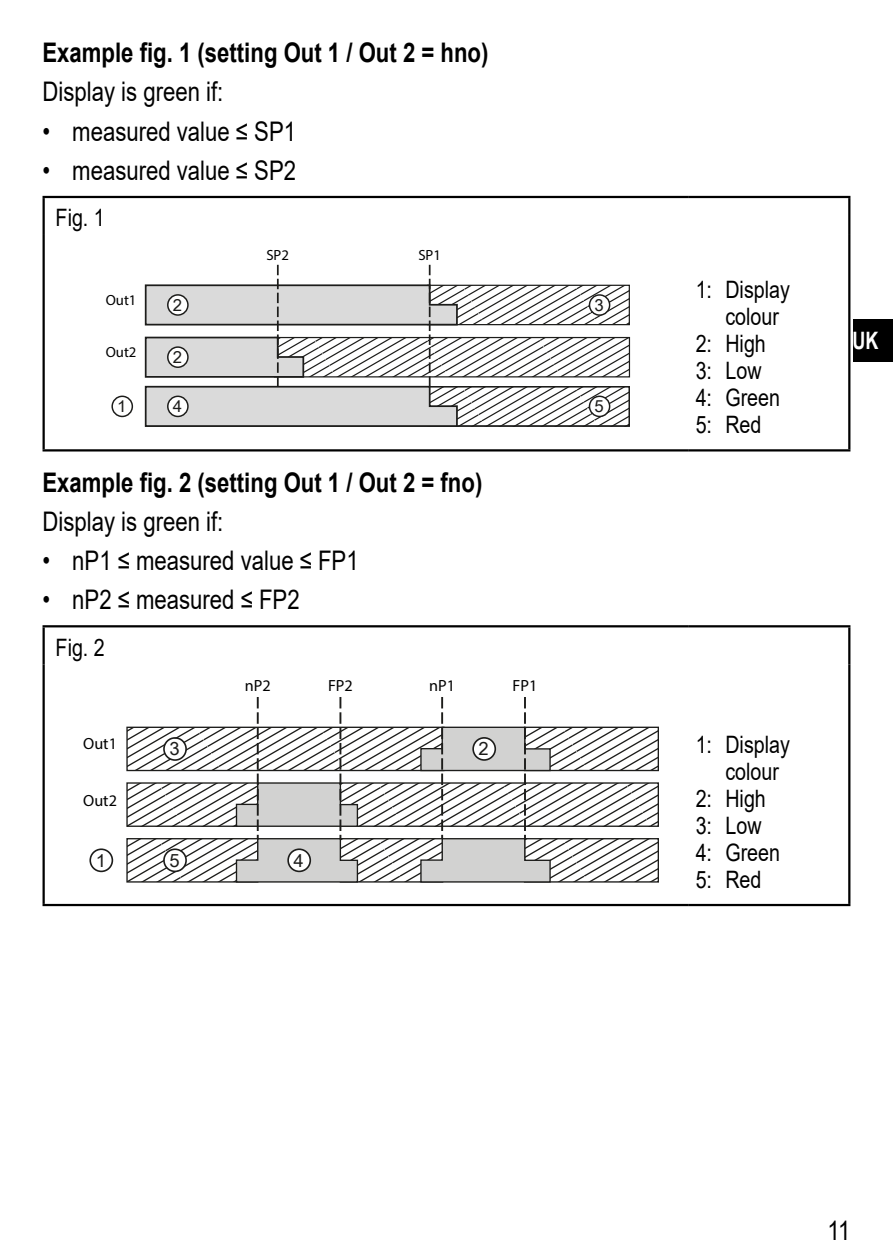
<style>
.page{position:relative;width:893px;height:1259px;background:#fff}
.page>*{position:absolute;margin:0;border:0;box-sizing:border-box;transform-origin:0 0}
.t1{font:27px "Arial";color:#000;scale:.82 1}
.t2{font:700 27px "Arial";color:#000;scale:.82 1}
.t3{font:24px "Arial";color:#000;scale:.82 1}
.t4{font:700 24px "Arial";color:#fff;scale:.75 1}
.t5{font:18.3px "Arial Unicode MS";color:#1d1d1b}
.t6{font:16.65px "Arial Unicode MS";color:#1d1d1b}
.t7{font:16.2px "Myriad Pro";color:#000}
.t8{font:14.7px "Myriad Pro";color:#000}
</style>
<div class="page">
<div style="left:853px;top:319px;width:40px;height:42px;background:#000"></div>
<hr style="left:43px;top:196px;width:646px;height:2px;background:#000">
<hr style="left:43px;top:198px;width:2px;height:37px;background:#000">
<hr style="left:689px;top:196px;width:161px;height:2px;background:#000">
<hr style="left:848px;top:198px;width:2px;height:37px;background:#000">
<hr style="left:43px;top:235px;width:2px;height:214px;background:#000">
<hr style="left:848px;top:235px;width:2px;height:214px;background:#000">
<hr style="left:43px;top:449px;width:646px;height:2px;background:#000">
<hr style="left:689px;top:449px;width:161px;height:2px;background:#000">
<svg style="left:459px;top:287px;width:169px;height:36px"></svg>
<div style="left:427px;top:285px;width:203px;height:40px;border:1px solid #1d1d1b"></div>
<svg style="left:459px;top:339px;width:169px;height:36px"></svg>
<div style="left:274px;top:337px;width:356px;height:40px;border:1px solid #1d1d1b"></div>
<svg style="left:459px;top:388px;width:169px;height:37px"></svg>
<div style="left:427px;top:386px;width:203px;height:41px;border:1px solid #1d1d1b"></div>
<svg style="left:144px;top:265px;width:315px;height:162px"></svg>
<div style="left:111px;top:395px;width:22px;height:22px;border:1px solid #1d1d1b;border-radius:50%"></div>
<div style="left:168px;top:295px;width:20px;height:20px;background:#fff;border-radius:50%"></div>
<svg style="left:168px;top:396px;width:20px;height:20px"></svg>
<div style="left:590px;top:396px;width:19px;height:20px;background:#fff;border-radius:50%"></div>
<div style="left:590px;top:295px;width:19px;height:20px;background:#fff;border-radius:50%"></div>
<div style="left:167px;top:294px;width:22px;height:22px;border:1px solid #1d1d1b;border-radius:50%"></div>
<div style="left:168px;top:348px;width:20px;height:19px;background:#fff;border-radius:50%"></div>
<div style="left:167px;top:346px;width:22px;height:22px;border:1px solid #1d1d1b;border-radius:50%"></div>
<div style="left:589px;top:294px;width:21px;height:22px;border:1px solid #1d1d1b;border-radius:50%"></div>
<div style="left:167px;top:395px;width:22px;height:22px;border:1px solid #1d1d1b;border-radius:50%"></div>
<div style="left:589px;top:395px;width:21px;height:22px;border:1px solid #1d1d1b;border-radius:50%"></div>
<hr style="left:43px;top:625px;width:646px;height:2px;background:#000">
<hr style="left:43px;top:627px;width:2px;height:37px;background:#000">
<hr style="left:689px;top:625px;width:161px;height:2px;background:#000">
<hr style="left:848px;top:627px;width:2px;height:37px;background:#000">
<hr style="left:43px;top:664px;width:2px;height:240px;background:#000">
<hr style="left:848px;top:664px;width:2px;height:240px;background:#000">
<hr style="left:43px;top:904px;width:646px;height:2px;background:#000">
<hr style="left:689px;top:904px;width:161px;height:2px;background:#000">
<svg style="left:359px;top:840px;width:61px;height:40px"></svg>
<div style="left:340px;top:838px;width:103px;height:44px;border:1px solid #1d1d1b"></div>
<svg style="left:359px;top:784px;width:298px;height:41px"></svg>
<div style="left:340px;top:782px;width:319px;height:45px;border:1px solid #1d1d1b"></div>
<svg style="left:551px;top:840px;width:106px;height:40px"></svg>
<div style="left:524px;top:838px;width:135px;height:44px;border:1px solid #1d1d1b"></div>
<svg style="left:551px;top:728px;width:106px;height:41px"></svg>
<div style="left:524px;top:726px;width:135px;height:45px;border:1px solid #1d1d1b"></div>
<svg style="left:128px;top:840px;width:107px;height:40px"></svg>
<div style="left:126px;top:838px;width:132px;height:44px;border:1px solid #1d1d1b"></div>
<svg style="left:128px;top:784px;width:107px;height:41px"></svg>
<div style="left:126px;top:782px;width:132px;height:45px;border:1px solid #1d1d1b"></div>
<svg style="left:128px;top:728px;width:292px;height:41px"></svg>
<div style="left:126px;top:726px;width:319px;height:45px;border:1px solid #1d1d1b"></div>
<div style="left:89px;top:848px;width:24px;height:24px;border:2px solid #1d1d1b;border-radius:50%"></div>
<div style="left:164px;top:849px;width:22px;height:22px;background:#fff;border-radius:50%"></div>
<div style="left:163px;top:848px;width:24px;height:24px;border:2px solid #1d1d1b;border-radius:50%"></div>
<div style="left:164px;top:738px;width:22px;height:22px;background:#fff;border-radius:50%"></div>
<div style="left:163px;top:737px;width:24px;height:24px;border:2px solid #1d1d1b;border-radius:50%"></div>
<svg style="left:420px;top:697px;width:131px;height:186px"></svg>
<svg style="left:235px;top:697px;width:124px;height:186px"></svg>
<p class="t2" style="left:43px;top:34px;width:545px">Example fig. 1 (setting Out 1 / Out 2 = hno)</p>
<p class="t1" style="left:43px;top:73px;width:222px">Display is green if:</p>
<p class="t1" style="left:43px;top:112px;width:311px">• measured value ≤ SP1</p>
<p class="t1" style="left:43px;top:152px;width:311px">• measured value ≤ SP2</p>
<p class="t3" style="left:56px;top:201px;width:62px">Fig. 1</p>
<p class="t8" style="left:266px;top:246px;width:24px">SP2</p>
<p class="t8" style="left:418px;top:246px;width:24px">SP1</p>
<p class="t8" style="left:106px;top:291px;width:32px">Out1</p>
<p class="t6" style="left:173px;top:293px;width:11px">2</p>
<p class="t6" style="left:594px;top:293px;width:11px">3</p>
<p class="t8" style="left:106px;top:343px;width:32px">Out2</p>
<p class="t6" style="left:173px;top:345px;width:11px">2</p>
<p class="t6" style="left:117px;top:394px;width:11px">1</p>
<p class="t6" style="left:173px;top:394px;width:11px">4</p>
<p class="t6" style="left:594px;top:394px;width:11px">5</p>
<p class="t2" style="left:43px;top:463px;width:538px">Example fig. 2 (setting Out 1 / Out 2 = fno)</p>
<p class="t1" style="left:43px;top:502px;width:222px">Display is green if:</p>
<p class="t1" style="left:43px;top:542px;width:387px">• nP1 ≤ measured value ≤ FP1</p>
<p class="t1" style="left:43px;top:581px;width:315px">• nP2 ≤ measured ≤ FP2</p>
<p class="t3" style="left:56px;top:631px;width:62px">Fig. 2</p>
<p class="t7" style="left:245px;top:676px;width:27px">nP2</p>
<p class="t7" style="left:328px;top:676px;width:26px">FP2</p>
<p class="t7" style="left:429px;top:676px;width:27px">nP1</p>
<p class="t7" style="left:513px;top:676px;width:26px">FP1</p>
<p class="t3" style="left:696px;top:273px;width:116px">1: Display</p>
<p class="t3" style="left:725px;top:300px;width:67px">colour</p>
<p class="t3" style="left:696px;top:327px;width:87px">2: High</p>
<p class="t3" style="left:696px;top:354px;width:82px">3: Low</p>
<p class="t3" style="left:696px;top:381px;width:104px">4: Green</p>
<p class="t3" style="left:696px;top:408px;width:82px">5: Red</p>
<p class="t7" style="left:83px;top:733px;width:35px">Out1</p>
<p class="t7" style="left:83px;top:791px;width:35px">Out2</p>
<p class="t5" style="left:96px;top:847px;width:12px">1</p>
<p class="t5" style="left:169px;top:735px;width:12px">3</p>
<p class="t5" style="left:294px;top:847px;width:12px">4</p>
<p class="t5" style="left:169px;top:847px;width:12px">5</p>
<p class="t5" style="left:293px;top:847px;width:12px">5</p>
<p class="t5" style="left:479px;top:735px;width:12px">2</p>
<p class="t3" style="left:696px;top:728px;width:116px">1: Display</p>
<p class="t3" style="left:725px;top:755px;width:67px">colour</p>
<p class="t3" style="left:696px;top:782px;width:87px">2: High</p>
<p class="t3" style="left:696px;top:809px;width:82px">3: Low</p>
<p class="t3" style="left:696px;top:836px;width:104px">4: Green</p>
<p class="t3" style="left:696px;top:863px;width:82px">5: Red</p>
<p class="t4" style="left:853px;top:324px;width:36px">UK</p>
<p class="t1" style="left:827px;top:1212px;width:30px">11</p>
</div>
